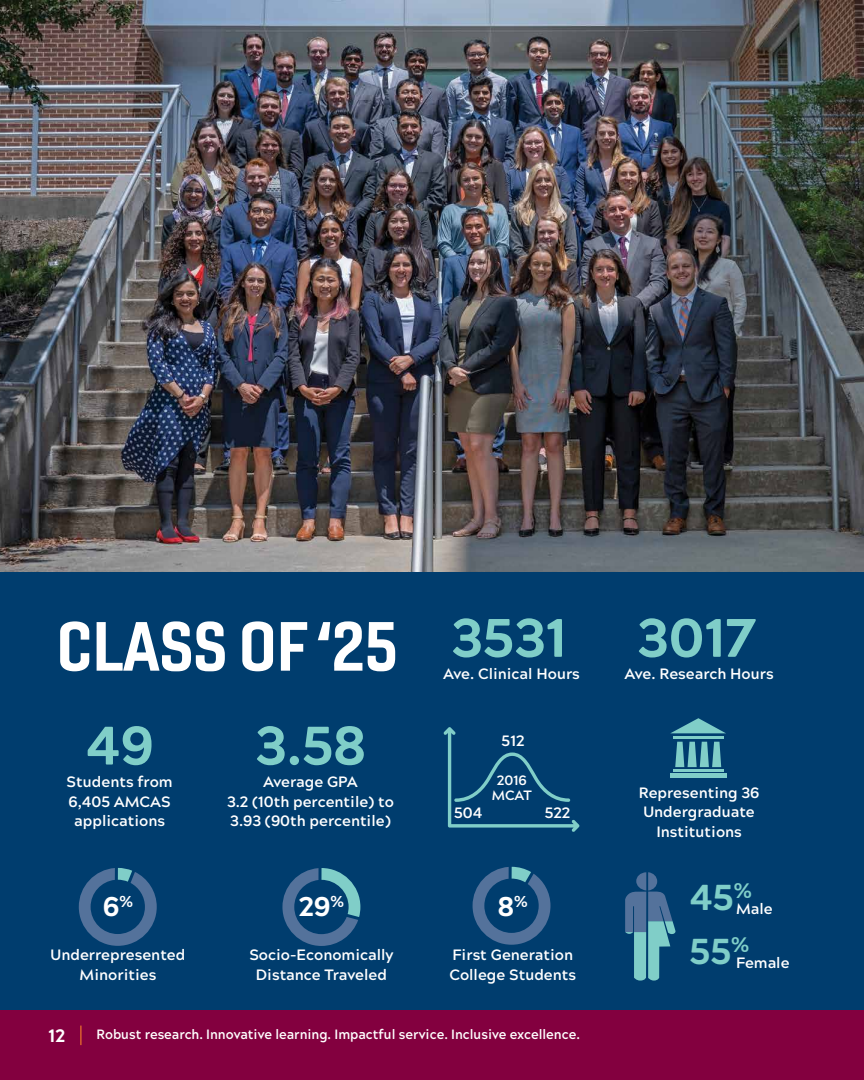
<style>
.page{position:relative;width:864px;height:1080px;background:#fff}
.page>*{position:absolute;margin:0;border:0;box-sizing:border-box;transform-origin:0 0}
.t1{font:67.5px "Gineso Nor Bol";color:#fff;scale:.96 1}
.t2{font:800 54px "Acherus Grotesque";color:#80cec8}
.t3{font:800 36px "Acherus Grotesque";color:#80cec8}
.t4{font:800 27px "Acherus Grotesque";color:#fff}
.t5{font:800 18px "Acherus Grotesque";color:#fff;scale:.96 1}
.t6{font:700 15px/19.5px "Acherus Grotesque";color:#fff;text-align:center}
.t7{font:700 13.5px "Acherus Grotesque";color:#fff;scale:.96 1}
.t8{font:700 13.5px/15px "Acherus Grotesque";color:#fff;text-align:center}
</style>
<div class="page">
<div style="left:0;top:1008px;width:864px;height:72px;background:#83003f"></div>
<svg style="left:80px;top:1026px;width:1px;height:19px"></svg>
<img style="left:0;top:0;width:864px;height:572px">
<div style="left:0;top:572px;width:864px;height:438px;background:#003d6e"></div>
<svg style="left:671px;top:718px;width:54px;height:15px"></svg>
<hr style="left:673px;top:737px;width:50px;height:2px;background:#80cec8">
<svg style="left:675px;top:742px;width:46px;height:25px"></svg>
<hr style="left:673px;top:770px;width:50px;height:2px;background:#80cec8">
<hr style="left:670px;top:773px;width:56px;height:4px;background:#80cec8">
<svg style="left:444px;top:727px;width:135px;height:105px"></svg>
<svg style="left:79px;top:868px;width:78px;height:78px"></svg>
<svg style="left:282px;top:868px;width:78px;height:78px"></svg>
<svg style="left:473px;top:867px;width:78px;height:78px"></svg>
<svg style="left:625px;top:872px;width:51px;height:109px"></svg>
<h1 class="t1" style="left:56px;top:603px;width:357px">CLASS OF ‘25</h1>
<h2 class="t2" style="left:85px;top:699px;width:70px">49</h2>
<p class="t6" style="left:67px;top:771px;width:108px">Students from<br>6,405 AMCAS applications</p>
<h2 class="t2" style="left:255px;top:699px;width:112px">3.58</h2>
<p class="t6" style="left:227px;top:771px;width:168px">Average GPA<br>3.2 (10th percentile) to<br>3.93 (90th percentile)</p>
<h2 class="t2" style="left:451px;top:591px;width:117px">3531</h2>
<h2 class="t2" style="left:637px;top:591px;width:120px">3017</h2>
<p class="t6" style="left:443px;top:664px;width:138px">Ave. Clinical Hours</p>
<p class="t6" style="left:624px;top:664px;width:151px">Ave. Research Hours</p>
<p class="t6" style="left:502px;top:730px;width:24px">512</p>
<p class="t8" style="left:492px;top:772px;width:42px">2016<br>MCAT</p>
<p class="t6" style="left:454px;top:802px;width:30px">504</p>
<p class="t6" style="left:545px;top:802px;width:27px">522</p>
<p class="t6" style="left:639px;top:782px;width:122px">Representing 36<br>Undergraduate<br>Institutions</p>
<h3 class="t4" style="left:103px;top:884px;width:32px">6<sup>%</sup></h3>
<h3 class="t4" style="left:498px;top:884px;width:31px">8<sup>%</sup></h3>
<h3 class="t4" style="left:299px;top:884px;width:47px">29<sup>%</sup></h3>
<p class="t6" style="left:51px;top:944px;width:136px">Underrepresented<br>Minorities</p>
<p class="t6" style="left:249px;top:944px;width:146px">Socio-Economically<br>Distance Traveled</p>
<p class="t6" style="left:449px;top:944px;width:128px;text-align:left">First Generation<br>College Students</p>
<p class="t5" style="left:48px;top:1020px;width:19px">12</p>
<p class="t7" style="left:97px;top:1023px;width:505px">Robust research. Innovative learning. Impactful service. Inclusive excellence.</p>
<h3 class="t3" style="left:690px;top:867px;width:64px">45<sup>%</sup></h3>
<p class="t6" style="left:736px;top:899px;width:38px">Male</p>
<h3 class="t3" style="left:690px;top:920px;width:61px">55<sup>%</sup></h3>
<p class="t6" style="left:736px;top:952px;width:55px">Female</p>
</div>
